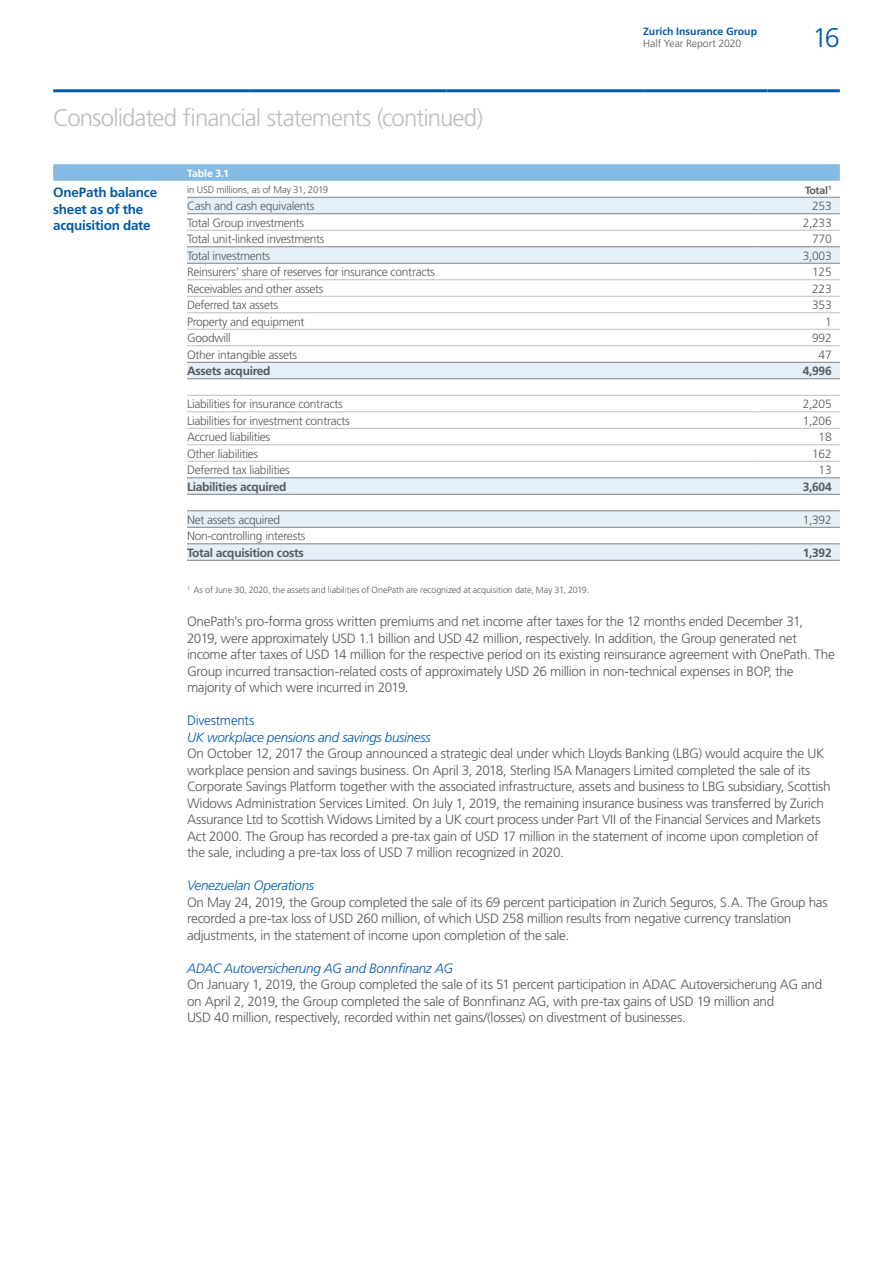
<style>
.page{position:relative;width:893px;height:1263px;background:#fff}
.page>*{position:absolute;margin:0;border:0;box-sizing:border-box;transform-origin:0 0}
.t1{font:300 27px "Frutiger LT Std";color:#015aaa}
.t2{font:300 24px "Frutiger LT Std";letter-spacing:-.04em;color:#bcbdc0}
.t3{font:300 13.5px/16.5px "Frutiger LT Std";letter-spacing:-.02em;color:#57585a}
.t4{font:italic 300 13.5px "Frutiger LT Std";letter-spacing:-.025em;color:#015aaa}
.t5{font:700 13.5px/16.5px "Frutiger LT Std";letter-spacing:-.015em;color:#015aaa}
.t6{font:300 13.5px "Frutiger LT Std";letter-spacing:-.02em;color:#015aaa}
.t7{font:300 12px "Frutiger LT Std";letter-spacing:-.025em;color:#57585a}
.t8{font:700 12px "Frutiger LT Std";letter-spacing:-.025em;color:#57585a}
.t9{font:700 10.5px "Frutiger LT Std";color:#015aaa}
.t10{font:300 10.5px "Frutiger LT Std";letter-spacing:-.005em;color:#57585a}
.t11{font:700 10.5px "Frutiger LT Std";letter-spacing:-.005em;color:#fff}
.t12{font:700 10.5px "Frutiger LT Std";letter-spacing:-.025em;color:#57585a}
.t13{font:300 9.75px "Frutiger LT Std";letter-spacing:-.015em;color:#57585a}
.t14{font:300 9px "Frutiger LT Std";letter-spacing:-.01em;color:#57585a}
</style>
<div class="page">
<svg style="left:53px;top:164px;width:787px;height:17px;background:#88bbe4"></svg>
<svg style="left:187px;top:198px;width:653px;height:362px"></svg>
<hr style="left:187px;top:230px;width:572px;height:1px;background:#bcbdc0">
<hr style="left:759px;top:230px;width:81px;height:1px;background:#bcbdc0">
<hr style="left:187px;top:279px;width:572px;height:1px;background:#bcbdc0">
<hr style="left:759px;top:279px;width:81px;height:1px;background:#bcbdc0">
<hr style="left:187px;top:296px;width:572px;height:1px;background:#bcbdc0">
<hr style="left:759px;top:296px;width:81px;height:1px;background:#bcbdc0">
<hr style="left:187px;top:312px;width:572px;height:1px;background:#bcbdc0">
<hr style="left:759px;top:312px;width:81px;height:1px;background:#bcbdc0">
<hr style="left:187px;top:329px;width:572px;height:1px;background:#bcbdc0">
<hr style="left:759px;top:329px;width:81px;height:1px;background:#bcbdc0">
<hr style="left:187px;top:345px;width:572px;height:1px;background:#bcbdc0">
<hr style="left:759px;top:345px;width:81px;height:1px;background:#bcbdc0">
<hr style="left:187px;top:395px;width:572px;height:1px;background:#bcbdc0">
<hr style="left:759px;top:395px;width:81px;height:1px;background:#bcbdc0">
<hr style="left:187px;top:411px;width:572px;height:1px;background:#bcbdc0">
<hr style="left:759px;top:411px;width:81px;height:1px;background:#bcbdc0">
<hr style="left:187px;top:428px;width:572px;height:1px;background:#bcbdc0">
<hr style="left:759px;top:428px;width:81px;height:1px;background:#bcbdc0">
<hr style="left:187px;top:444px;width:572px;height:1px;background:#bcbdc0">
<hr style="left:759px;top:444px;width:81px;height:1px;background:#bcbdc0">
<hr style="left:187px;top:461px;width:572px;height:1px;background:#bcbdc0">
<hr style="left:759px;top:461px;width:81px;height:1px;background:#bcbdc0">
<hr style="left:187px;top:197px;width:572px;height:1px;background:#808285">
<hr style="left:759px;top:197px;width:81px;height:1px;background:#808285">
<hr style="left:187px;top:213px;width:572px;height:1px;background:#808285">
<hr style="left:759px;top:213px;width:81px;height:1px;background:#808285">
<hr style="left:187px;top:246px;width:572px;height:1px;background:#808285">
<hr style="left:759px;top:246px;width:81px;height:1px;background:#808285">
<hr style="left:187px;top:263px;width:572px;height:1px;background:#808285">
<hr style="left:759px;top:263px;width:81px;height:1px;background:#808285">
<hr style="left:187px;top:362px;width:572px;height:1px;background:#808285">
<hr style="left:759px;top:362px;width:81px;height:1px;background:#808285">
<hr style="left:187px;top:378px;width:572px;height:1px;background:#808285">
<hr style="left:759px;top:378px;width:81px;height:1px;background:#808285">
<hr style="left:187px;top:477px;width:572px;height:1px;background:#808285">
<hr style="left:759px;top:477px;width:81px;height:1px;background:#808285">
<hr style="left:187px;top:494px;width:572px;height:1px;background:#808285">
<hr style="left:759px;top:494px;width:81px;height:1px;background:#808285">
<hr style="left:187px;top:510px;width:572px;height:1px;background:#808285">
<hr style="left:759px;top:510px;width:81px;height:1px;background:#808285">
<hr style="left:187px;top:527px;width:572px;height:1px;background:#808285">
<hr style="left:759px;top:527px;width:81px;height:1px;background:#808285">
<hr style="left:187px;top:543px;width:572px;height:1px;background:#808285">
<hr style="left:759px;top:543px;width:81px;height:1px;background:#808285">
<hr style="left:187px;top:560px;width:572px;height:1px;background:#808285">
<hr style="left:759px;top:560px;width:81px;height:1px;background:#808285">
<hr style="left:53px;top:89px;width:197px;height:3px;background:#015aaa">
<hr style="left:250px;top:89px;width:196px;height:3px;background:#015aaa">
<hr style="left:446px;top:89px;width:197px;height:3px;background:#015aaa">
<hr style="left:643px;top:89px;width:124px;height:3px;background:#015aaa">
<hr style="left:767px;top:89px;width:73px;height:3px;background:#015aaa">
<p class="t9" style="left:643px;top:25px;width:115px">Zurich Insurance Group</p>
<p class="t10" style="left:643px;top:38px;width:100px">Half Year Report 2020</p>
<h1 class="t1" style="left:812px;top:23px;width:29px">16</h1>
<h2 class="t2" style="left:53px;top:105px;width:431px">Consolidated financial statements (continued)</h2>
<p class="t11" style="left:187px;top:167px;width:44px">Table 3.1</p>
<p class="t5" style="left:53px;top:184px;width:106px">OnePath balance sheet as of the acquisition date</p>
<p class="t13" style="left:187px;top:184px;width:143px">in USD millions, as of May 31, 2019</p>
<p class="t12" style="left:805px;top:184px;width:28px">Total<sup>1</sup></p>
<p class="t7" style="left:187px;top:199px;width:129px">Cash and cash equivalents</p>
<p class="t7" style="left:812px;top:199px;width:21px">253</p>
<p class="t7" style="left:187px;top:216px;width:119px">Total Group investments</p>
<p class="t7" style="left:803px;top:216px;width:30px">2,233</p>
<p class="t7" style="left:187px;top:232px;width:139px">Total unit-linked investments</p>
<p class="t7" style="left:812px;top:232px;width:21px">770</p>
<p class="t7" style="left:187px;top:249px;width:85px">Total investments</p>
<p class="t7" style="left:803px;top:249px;width:30px">3,003</p>
<p class="t7" style="left:187px;top:265px;width:249px">Reinsurers’ share of reserves for insurance contracts</p>
<p class="t7" style="left:812px;top:265px;width:21px">125</p>
<p class="t7" style="left:187px;top:282px;width:138px">Receivables and other assets</p>
<p class="t7" style="left:812px;top:282px;width:21px">223</p>
<p class="t7" style="left:187px;top:298px;width:93px">Deferred tax assets</p>
<p class="t7" style="left:812px;top:298px;width:21px">353</p>
<p class="t7" style="left:187px;top:315px;width:119px">Property and equipment</p>
<p class="t7" style="left:825px;top:315px;width:8px">1</p>
<p class="t7" style="left:187px;top:331px;width:45px">Goodwill</p>
<p class="t7" style="left:812px;top:331px;width:21px">992</p>
<p class="t7" style="left:187px;top:348px;width:112px">Other intangible assets</p>
<p class="t7" style="left:819px;top:348px;width:15px">47</p>
<p class="t8" style="left:187px;top:364px;width:85px">Assets acquired</p>
<p class="t8" style="left:803px;top:364px;width:30px">4,996</p>
<p class="t7" style="left:187px;top:397px;width:157px">Liabilities for insurance contracts</p>
<p class="t7" style="left:803px;top:397px;width:30px">2,205</p>
<p class="t7" style="left:187px;top:414px;width:164px">Liabilities for investment contracts</p>
<p class="t7" style="left:803px;top:414px;width:30px">1,206</p>
<p class="t7" style="left:187px;top:430px;width:85px">Accrued liabilities</p>
<p class="t7" style="left:819px;top:430px;width:15px">18</p>
<p class="t7" style="left:187px;top:447px;width:73px">Other liabilities</p>
<p class="t7" style="left:812px;top:447px;width:21px">162</p>
<p class="t7" style="left:187px;top:463px;width:104px">Deferred tax liabilities</p>
<p class="t7" style="left:819px;top:463px;width:15px">13</p>
<p class="t8" style="left:187px;top:479px;width:101px">Liabilities acquired</p>
<p class="t8" style="left:803px;top:479px;width:30px">3,604</p>
<p class="t7" style="left:187px;top:513px;width:95px">Net assets acquired</p>
<p class="t7" style="left:803px;top:513px;width:30px">1,392</p>
<p class="t7" style="left:187px;top:529px;width:120px">Non-controlling interests</p>
<p class="t8" style="left:187px;top:545px;width:118px">Total acquisition costs</p>
<p class="t8" style="left:803px;top:545px;width:30px">1,392</p>
<p class="t14" style="left:187px;top:585px;width:404px"><sup>1</sup> As of June 30, 2020, the assets and liabilities of OnePath are recognized at acquisition date, May 31, 2019.</p>
<p class="t3" style="left:187px;top:614px;width:649px">OnePath’s pro-forma gross written premiums and net income after taxes for the 12 months ended December 31, 2019, were approximately USD 1.1 billion and USD 42 million, respectively. In addition, the Group generated net income after taxes of USD 14 million for the respective period on its existing reinsurance agreement with OnePath. The Group incurred transaction-related costs of approximately USD 26 million in non-technical expenses in BOP, the majority of which were incurred in 2019.</p>
<p class="t6" style="left:187px;top:713px;width:69px">Divestments</p>
<p class="t4" style="left:187px;top:729px;width:245px">UK workplace pensions and savings business</p>
<p class="t3" style="left:187px;top:746px;width:645px">On October 12, 2017 the Group announced a strategic deal under which Lloyds Banking (LBG) would acquire the UK workplace pension and savings business. On April 3, 2018, Sterling ISA Managers Limited completed the sale of its Corporate Savings Platform together with the associated infrastructure, assets and business to LBG subsidiary, Scottish Widows Administration Services Limited. On July 1, 2019, the remaining insurance business was transferred by Zurich Assurance Ltd to Scottish Widows Limited by a UK court process under Part VII of the Financial Services and Markets Act 2000. The Group has recorded a pre-tax gain of USD 17 million in the statement of income upon completion of the sale, including a pre-tax loss of USD 7 million recognized in 2020.</p>
<p class="t4" style="left:187px;top:878px;width:129px">Venezuelan Operations</p>
<p class="t3" style="left:187px;top:894px;width:642px">On May 24, 2019, the Group completed the sale of its 69 percent participation in Zurich Seguros, S.A. The Group has recorded a pre-tax loss of USD 260 million, of which USD 258 million results from negative currency translation adjustments, in the statement of income upon completion of the sale.</p>
<p class="t4" style="left:187px;top:960px;width:268px">ADAC Autoversicherung AG and Bonnfinanz AG</p>
<p class="t3" style="left:187px;top:977px;width:637px">On January 1, 2019, the Group completed the sale of its 51 percent participation in ADAC Autoversicherung AG and on April 2, 2019, the Group completed the sale of Bonnfinanz AG, with pre-tax gains of USD 19 million and<br>USD 40 million, respectively, recorded within net gains/(losses) on divestment of businesses.</p>
</div>
